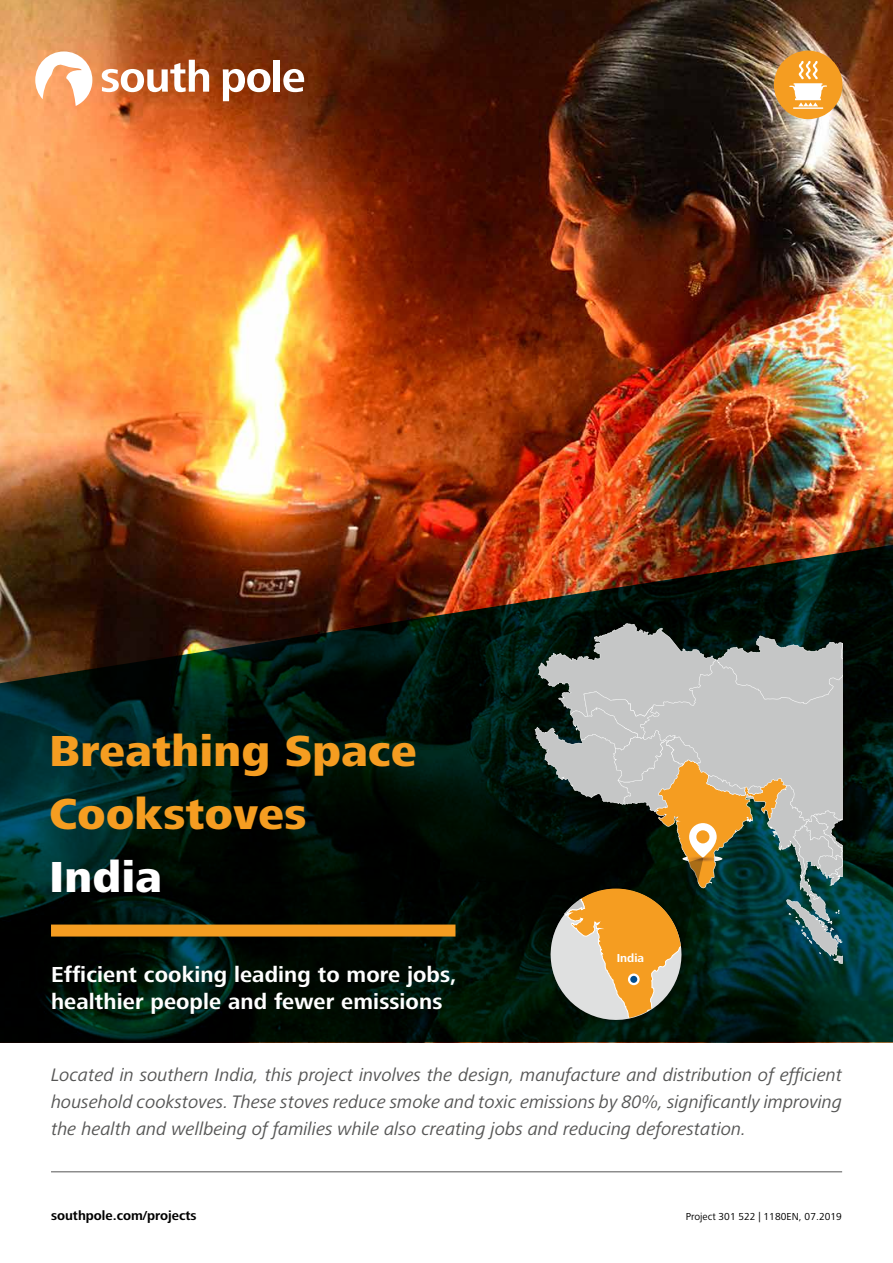
<style>
.page{position:relative;width:893px;height:1263px;background:#fff}
.page>*{position:absolute;margin:0;border:0;box-sizing:border-box;transform-origin:0 0}
.t1{font:800 45px/63px "Frutiger Next LT";letter-spacing:.01em;color:#f59d21}
.t2{font:800 45px "Frutiger Next LT";letter-spacing:.01em;color:#fff}
.t3{font:700 22.5px/27px "Frutiger Next LT";letter-spacing:.005em;color:#fff}
.t4{font:italic 18.75px/27px "Frutiger Next LT";letter-spacing:-.005em;color:#565655;text-align:justify}
.t5{font:700 13.5px "Frutiger Next LT";color:#000}
.t6{font:700 12px "Frutiger Next LT";color:#fff}
.t7{font:10.5px "Frutiger Next LT";color:#000}
</style>
<div class="page">
<img style="left:0;top:0;width:893px;height:543px">
<svg style="left:0;top:543px;width:893px;height:499px;background:#13180e"></svg>
<div style="left:51px;top:924px;width:404px;height:12px;background:#f59d21"></div>
<hr style="left:51px;top:1171px;width:791px;height:1px;background:#565655">
<svg style="left:623px;top:612px;width:219px;height:11px;background:#000e0a"></svg>
<svg style="left:535px;top:623px;width:307px;height:406px;background:#737767"></svg>
<svg style="left:629px;top:975px;width:9px;height:9px"></svg>
<div style="left:628px;top:973px;width:12px;height:12px;border:2px solid #fff;border-radius:50%"></div>
<div style="left:774px;top:51px;width:68px;height:68px;background:#f59d21;border-radius:50%"></div>
<hr style="left:793px;top:107px;width:30px;height:2px;background:#fff">
<svg style="left:789px;top:61px;width:38px;height:45px"></svg>
<svg style="left:102px;top:60px;width:107px;height:32px"></svg>
<svg style="left:223px;top:69px;width:47px;height:32px"></svg>
<div style="left:274px;top:60px;width:6px;height:32px;background:#fff"></div>
<svg style="left:283px;top:69px;width:21px;height:23px"></svg>
<svg style="left:35px;top:51px;width:57px;height:55px"></svg>
<h1 class="t1" style="left:50px;top:720px;width:369px">Breathing Space<br>Cookstoves</h1>
<h1 class="t2" style="left:50px;top:852px;width:114px">India</h1>
<p class="t3" style="left:51px;top:961px;width:407px">Efficient cooking leading to more jobs, healthier people and fewer emissions</p>
<p class="t6" style="left:617px;top:951px;width:29px">India</p>
<p class="t4" style="left:51px;top:1062px;width:793px">Located in southern India, this project involves the design, manufacture and distribution of efficient household cookstoves. These stoves reduce smoke and toxic emissions by 80%, significantly improving the health and wellbeing of families while also creating jobs and reducing deforestation.</p>
<p class="t5" style="left:51px;top:1208px;width:147px">southpole.com/projects</p>
<p class="t7" style="left:686px;top:1211px;width:158px">Project 301 522 | 1180EN, 07.2019</p>
</div>
